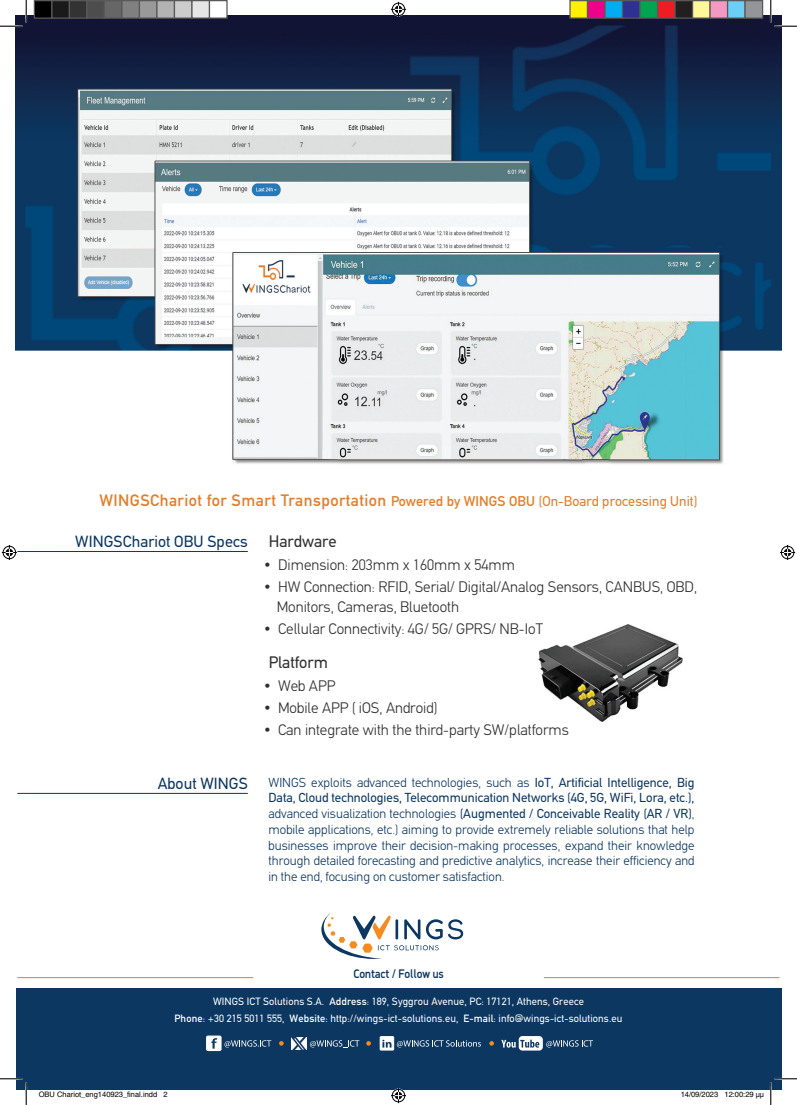
<style>
.page{position:relative;width:797px;height:1105px;background:#fff}
.page>*{position:absolute;margin:0;border:0;box-sizing:border-box;transform-origin:0 0}
.t1{font:16.75px "PF Din Text";color:#312f30}
.t2{font:500 16.62px "PF Din Text";letter-spacing:.025em;color:#e47d28}
.t3{font:16.25px "PF Din Text";letter-spacing:.005em;color:#0c3761}
.t4{font:300 15.38px/20px "PF Din Text";color:#312f30}
.t5{font:300 13.12px/15.8px "PF Din Text";color:#0c3761;text-align:justify}
.t6{font:500 12.5px "PF Din Display";color:#0c3761;scale:.9 1}
.t7{font:10.62px "PF Din Text";letter-spacing:.01em;color:#fff}
.t8{font:7.5px "Helvetica";color:#000}
.s1{font-size:14.25px}
.s2{font-weight:400;font-size:14.25px}
.s3{font-weight:400}
.s4{font-weight:500}
</style>
<div class="page">
<img style="left:16px;top:16px;width:765px;height:448px">
<hr style="left:17px;top:551px;width:231px;height:1px;background:#0c3761">
<div style="left:16px;top:988px;width:765px;height:101px;background:#0c3761"></div>
<svg style="left:224px;top:1040px;width:47px;height:7px"></svg>
<div style="left:206px;top:1036px;width:15px;height:14px;background:#fff"></div>
<div style="left:206px;top:1036px;width:15px;height:15px;border:1px solid #fff"></div>
<svg style="left:211px;top:1038px;width:6px;height:10px"></svg>
<svg style="left:310px;top:1040px;width:49px;height:8px"></svg>
<svg style="left:397px;top:1040px;width:84px;height:7px"></svg>
<svg style="left:379px;top:1036px;width:15px;height:14px"></svg>
<svg style="left:382px;top:1040px;width:9px;height:7px"></svg>
<svg style="left:546px;top:1040px;width:47px;height:7px"></svg>
<div style="left:518px;top:1036px;width:25px;height:14px;background:#fff;border-radius:4px"></div>
<svg style="left:501px;top:1040px;width:38px;height:8px"></svg>
<svg style="left:279px;top:1041px;width:5px;height:5px"></svg>
<svg style="left:366px;top:1041px;width:5px;height:5px"></svg>
<svg style="left:489px;top:1041px;width:5px;height:5px"></svg>
<svg style="left:321px;top:913px;width:142px;height:46px"></svg>
<hr style="left:17px;top:977px;width:236px;height:1px;background:#e47d28">
<hr style="left:544px;top:977px;width:235px;height:1px;background:#e47d28">
<hr style="left:17px;top:793px;width:231px;height:1px;background:#0c3761">
<svg style="left:291px;top:1037px;width:16px;height:13px"></svg>
<img style="left:291px;top:1037px;width:15px;height:12px">
<img style="left:539px;top:625px;width:143px;height:97px">
<svg style="left:0;top:0;width:27px;height:27px"></svg>
<svg style="left:0;top:1078px;width:27px;height:27px"></svg>
<svg style="left:770px;top:0;width:27px;height:27px"></svg>
<svg style="left:770px;top:1078px;width:27px;height:27px"></svg>
<svg style="left:391px;top:2px;width:15px;height:15px"></svg>
<svg style="left:391px;top:1088px;width:15px;height:15px"></svg>
<svg style="left:2px;top:545px;width:15px;height:15px"></svg>
<svg style="left:780px;top:545px;width:15px;height:15px"></svg>
<div style="left:34px;top:1px;width:18px;height:17px;background:#000"></div>
<div style="left:34px;top:0;width:18px;height:19px;border:1px solid #595959"></div>
<div style="left:52px;top:1px;width:17px;height:17px;background:#1a1a1a"></div>
<div style="left:51px;top:0;width:19px;height:19px;border:1px solid #595959"></div>
<div style="left:69px;top:1px;width:18px;height:17px;background:#333"></div>
<div style="left:69px;top:0;width:19px;height:19px;border:1px solid #595959"></div>
<div style="left:87px;top:1px;width:17px;height:17px;background:#4d4d4d"></div>
<div style="left:86px;top:0;width:19px;height:19px;border:1px solid #595959"></div>
<div style="left:104px;top:1px;width:18px;height:17px;background:#666"></div>
<div style="left:104px;top:0;width:18px;height:19px;border:1px solid #595959"></div>
<div style="left:122px;top:1px;width:17px;height:17px;background:#808080"></div>
<div style="left:121px;top:0;width:19px;height:19px;border:1px solid #595959"></div>
<div style="left:139px;top:1px;width:18px;height:17px;background:#999"></div>
<div style="left:139px;top:0;width:19px;height:19px;border:1px solid #595959"></div>
<div style="left:157px;top:1px;width:17px;height:17px;background:#b3b3b3"></div>
<div style="left:156px;top:0;width:19px;height:19px;border:1px solid #595959"></div>
<div style="left:174px;top:1px;width:18px;height:17px;background:#ccc"></div>
<div style="left:174px;top:0;width:18px;height:19px;border:1px solid #595959"></div>
<div style="left:192px;top:1px;width:17px;height:17px;background:#e6e6e6"></div>
<div style="left:191px;top:0;width:19px;height:19px;border:1px solid #595959"></div>
<div style="left:209px;top:1px;width:18px;height:17px;background:#fff"></div>
<div style="left:209px;top:0;width:19px;height:19px;border:1px solid #595959"></div>
<div style="left:570px;top:1px;width:17px;height:17px;background:#fff101"></div>
<div style="left:569px;top:0;width:19px;height:19px;border:1px solid #595959"></div>
<div style="left:587px;top:1px;width:18px;height:17px;background:#ed028c"></div>
<div style="left:587px;top:0;width:18px;height:19px;border:1px solid #595959"></div>
<div style="left:605px;top:1px;width:17px;height:17px;background:#00aeef"></div>
<div style="left:604px;top:0;width:19px;height:19px;border:1px solid #595959"></div>
<div style="left:622px;top:1px;width:18px;height:17px;background:#2e3092"></div>
<div style="left:622px;top:0;width:18px;height:19px;border:1px solid #595959"></div>
<div style="left:640px;top:1px;width:17px;height:17px;background:#00a54f"></div>
<div style="left:639px;top:0;width:19px;height:19px;border:1px solid #595959"></div>
<div style="left:657px;top:1px;width:18px;height:17px;background:#ee1d23"></div>
<div style="left:657px;top:0;width:18px;height:19px;border:1px solid #595959"></div>
<div style="left:675px;top:1px;width:17px;height:17px;background:#231f20"></div>
<div style="left:674px;top:0;width:19px;height:19px;border:1px solid #595959"></div>
<div style="left:692px;top:1px;width:18px;height:17px;background:#fff79a"></div>
<div style="left:692px;top:0;width:18px;height:19px;border:1px solid #595959"></div>
<div style="left:710px;top:1px;width:17px;height:17px;background:#f499c2"></div>
<div style="left:709px;top:0;width:19px;height:19px;border:1px solid #595959"></div>
<div style="left:727px;top:1px;width:18px;height:17px;background:#6bcff6"></div>
<div style="left:727px;top:0;width:18px;height:19px;border:1px solid #595959"></div>
<div style="left:745px;top:1px;width:17px;height:17px;background:#939598"></div>
<div style="left:744px;top:0;width:19px;height:19px;border:1px solid #595959"></div>
<p class="t2" style="left:99px;top:490px;width:599px">WINGSChariot for Smart Transportation <span class="s1">Powered by WINGS OBU</span> <span class="s2">(On-Board processing Unit)</span></p>
<p class="t3" style="left:75px;top:532px;width:174px">WINGSChariot OBU Specs</p>
<p class="t1" style="left:269px;top:531px;width:69px">Hardware</p>
<p class="t4" style="left:264px;top:555px;width:253px">• Dimension: 203mm x 160mm x 54mm</p>
<p class="t4" style="left:277px;top:577px;width:422px;text-indent:-13px">• HW Connection: RFID, Serial/ Digital/Analog Sensors, CANBUS, OBD,<br>Monitors, Cameras, Bluetooth</p>
<p class="t4" style="left:264px;top:619px;width:280px">• Cellular Connectivity: 4G/ 5G/ GPRS/ NB-IoT</p>
<p class="t1" style="left:269px;top:652px;width:61px">Platform</p>
<p class="t4" style="left:264px;top:676px;width:73px">• Web APP</p>
<p class="t4" style="left:264px;top:698px;width:175px">• Mobile APP ( iOS, Android)</p>
<p class="t4" style="left:264px;top:720px;width:306px">• Can integrate with the third-party SW/platforms</p>
<p class="t3" style="left:158px;top:774px;width:92px">About WINGS</p>
<p class="t5" style="left:268px;top:774px;width:427px">WINGS exploits advanced technologies, such as <span class="s3">IoT, Artificial Intelligence, Big Data, Cloud technologies, Telecommunication Networks (4G, 5G, WiFi, Lora, etc.), </span>advanced visualization technologies <span class="s3">(Augmented / Conceivable Reality (AR / VR)</span>, mobile applications, etc.) aiming to provide extremely reliable solutions that help businesses improve their decision-making processes, expand their knowledge through detailed forecasting and predictive analytics, increase their efficiency and in the end, focusing on customer satisfaction.</p>
<p class="t6" style="left:353px;top:966px;width:102px">Contact / Follow us</p>
<p class="t7" style="left:213px;top:996px;width:372px">WINGS ICT Solutions S.A. <span class="s4">Address</span>: 189, Syggrou Avenue, PC: 17121, Athens, Greece</p>
<p class="t7" style="left:174px;top:1012px;width:449px"><span class="s4">Phone</span>: +30 215 5011 555, <span class="s4">Website</span>: http://wings-ict-solutions.eu, <span class="s4">E-mail</span>: info@wings-ict-solutions.eu</p>
<p class="t8" style="left:39px;top:1090px;width:130px">OBU Chariot_eng140923_final.indd 2</p>
<p class="t8" style="left:680px;top:1090px;width:85px">14/09/2023 12:00:29 µµ</p>
</div>
